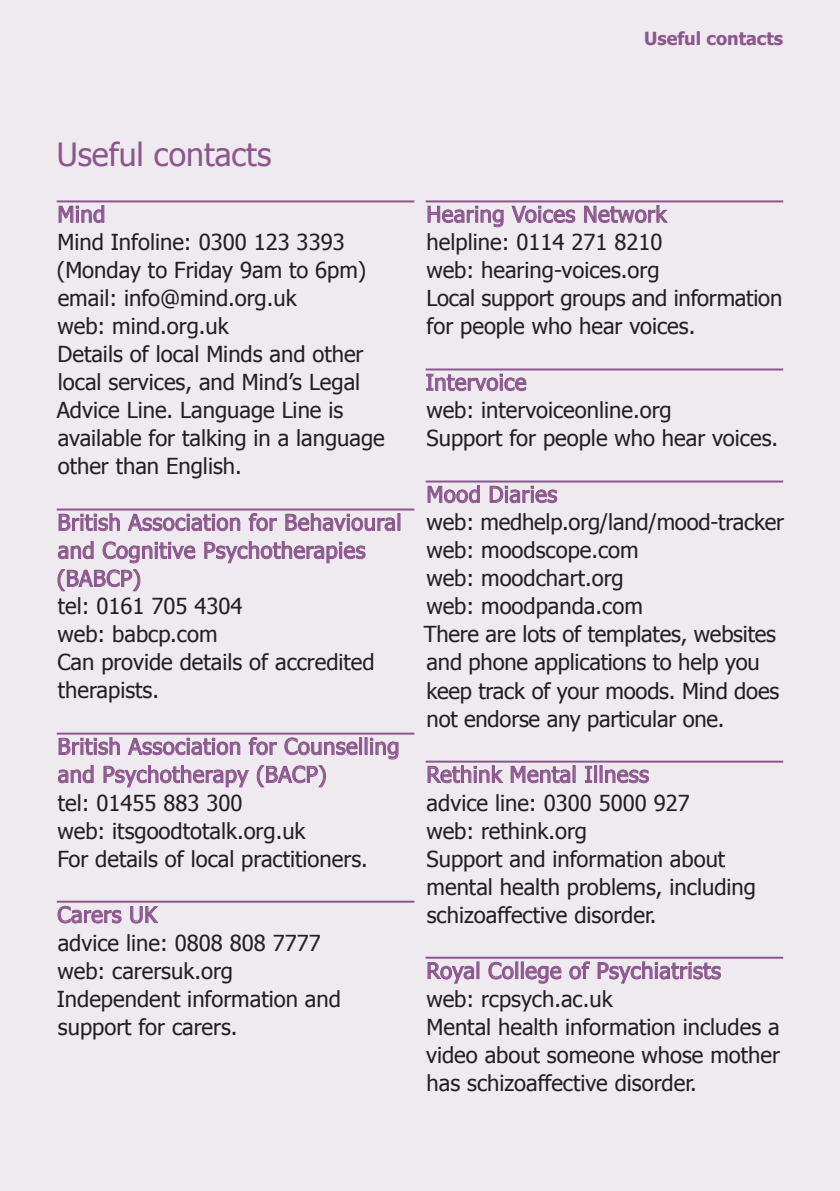
<style>
.page{position:relative;width:840px;height:1191px;background:#fff}
.page>*{position:absolute;margin:0;border:0;box-sizing:border-box;transform-origin:0 0}
.t1{font:32px "Tahoma";color:#8b578d}
.t2{font:22px/28px "Tahoma";color:#231f20}
.t3{font:22px/28px "Tahoma";letter-spacing:.02em;color:#8b578d}
.t4{font:700 18px "Tahoma";color:#8b578d}
</style>
<div class="page">
<div style="left:0;top:0;width:839px;height:1191px;background:#efe9f0"></div>
<hr style="left:57px;top:200px;width:357px;height:2px;background:#8b578d">
<hr style="left:57px;top:508px;width:357px;height:2px;background:#8b578d">
<hr style="left:57px;top:732px;width:357px;height:2px;background:#8b578d">
<hr style="left:57px;top:900px;width:357px;height:2px;background:#8b578d">
<svg style="left:59px;top:205px;width:45px;height:18px"></svg>
<svg style="left:59px;top:513px;width:61px;height:18px"></svg>
<svg style="left:127px;top:514px;width:113px;height:17px"></svg>
<svg style="left:248px;top:513px;width:29px;height:18px"></svg>
<svg style="left:285px;top:513px;width:110px;height:18px"></svg>
<svg style="left:58px;top:541px;width:36px;height:18px"></svg>
<svg style="left:102px;top:541px;width:93px;height:22px"></svg>
<svg style="left:204px;top:541px;width:161px;height:22px"></svg>
<svg style="left:57px;top:569px;width:83px;height:22px"></svg>
<svg style="left:59px;top:737px;width:61px;height:18px"></svg>
<svg style="left:127px;top:738px;width:113px;height:17px"></svg>
<svg style="left:248px;top:737px;width:29px;height:18px"></svg>
<svg style="left:284px;top:737px;width:73px;height:18px"></svg>
<div style="left:359px;top:737px;width:3px;height:18px;border:1px solid #8b578d"></div>
<div style="left:364px;top:737px;width:3px;height:18px;border:1px solid #8b578d"></div>
<svg style="left:370px;top:738px;width:28px;height:21px"></svg>
<svg style="left:58px;top:765px;width:36px;height:18px"></svg>
<svg style="left:103px;top:765px;width:146px;height:22px"></svg>
<svg style="left:256px;top:765px;width:70px;height:22px"></svg>
<svg style="left:57px;top:905px;width:65px;height:18px"></svg>
<svg style="left:130px;top:906px;width:29px;height:17px"></svg>
<hr style="left:425px;top:200px;width:357px;height:2px;background:#8b578d">
<hr style="left:425px;top:368px;width:357px;height:2px;background:#8b578d">
<hr style="left:425px;top:480px;width:357px;height:2px;background:#8b578d">
<hr style="left:425px;top:760px;width:357px;height:2px;background:#8b578d">
<hr style="left:425px;top:956px;width:357px;height:2px;background:#8b578d">
<svg style="left:427px;top:206px;width:76px;height:21px"></svg>
<svg style="left:511px;top:205px;width:64px;height:18px"></svg>
<svg style="left:584px;top:205px;width:83px;height:18px"></svg>
<svg style="left:426px;top:374px;width:100px;height:17px"></svg>
<svg style="left:427px;top:485px;width:52px;height:18px"></svg>
<svg style="left:489px;top:486px;width:68px;height:17px"></svg>
<svg style="left:427px;top:765px;width:76px;height:18px"></svg>
<svg style="left:510px;top:766px;width:60px;height:17px"></svg>
<div style="left:572px;top:765px;width:3px;height:18px;border:1px solid #8b578d"></div>
<svg style="left:585px;top:765px;width:11px;height:18px"></svg>
<div style="left:599px;top:765px;width:3px;height:18px;border:1px solid #8b578d"></div>
<svg style="left:605px;top:769px;width:44px;height:14px"></svg>
<svg style="left:427px;top:962px;width:47px;height:21px"></svg>
<svg style="left:488px;top:961px;width:25px;height:18px"></svg>
<div style="left:515px;top:961px;width:3px;height:18px;border:1px solid #8b578d"></div>
<div style="left:520px;top:961px;width:3px;height:18px;border:1px solid #8b578d"></div>
<svg style="left:525px;top:965px;width:36px;height:18px"></svg>
<svg style="left:569px;top:961px;width:21px;height:18px"></svg>
<svg style="left:597px;top:961px;width:123px;height:22px"></svg>
<p class="t4" style="left:643px;top:26px;width:140px">Useful contacts</p>
<h1 class="t1" style="left:57px;top:133px;width:216px">Useful contacts</h1>
<p class="t3" style="left:57px;top:199px;width:49px">Mind</p>
<p class="t2" style="left:57px;top:227px;width:329px">Mind Infoline: 0300 123 3393 (Monday to Friday 9am to 6pm) email: info@mind.org.uk<br>web: mind.org.uk<br>Details of local Minds and other local services, and Mind’s Legal<br>Advice Line. Language Line is available for talking in a language other than English.</p>
<p class="t3" style="left:57px;top:507px;width:346px">British Association for Behavioural and Cognitive Psychotherapies (BABCP)</p>
<p class="t2" style="left:57px;top:591px;width:319px">tel: 0161 705 4304<br>web: babcp.com<br>Can provide details of accredited therapists.</p>
<p class="t3" style="left:57px;top:731px;width:343px">British Association for Counselling and Psychotherapy (BACP)</p>
<p class="t2" style="left:57px;top:787px;width:312px">tel: 01455 883 300<br>web: itsgoodtotalk.org.uk<br>For details of local practitioners.</p>
<p class="t3" style="left:57px;top:899px;width:101px">Carers UK</p>
<p class="t2" style="left:57px;top:927px;width:285px">advice line: 0808 808 7777 web: carersuk.org<br>Independent information and support for carers.</p>
<p class="t3" style="left:426px;top:199px;width:241px">Hearing Voices Network</p>
<p class="t2" style="left:426px;top:227px;width:357px">helpline: 0114 271 8210<br>web: hearing-voices.org<br>Local support groups and information for people who hear voices.</p>
<p class="t3" style="left:425px;top:367px;width:102px">Intervoice</p>
<p class="t2" style="left:426px;top:395px;width:353px">web: intervoiceonline.org<br>Support for people who hear voices.</p>
<p class="t3" style="left:426px;top:479px;width:132px">Mood Diaries</p>
<p class="t2" style="left:423px;top:507px;width:361px">web: medhelp.org/land/mood-tracker web: moodscope.com<br>web: moodchart.org<br>web: moodpanda.com<br>There are lots of templates, websites and phone applications to help you keep track of your moods. Mind does not endorse any particular one.</p>
<p class="t3" style="left:426px;top:759px;width:224px">Rethink Mental Illness</p>
<p class="t2" style="left:426px;top:787px;width:331px">advice line: 0300 5000 927<br>web: rethink.org<br>Support and information about mental health problems, including schizoaffective disorder.</p>
<p class="t3" style="left:426px;top:955px;width:296px">Royal College of Psychiatrists</p>
<p class="t2" style="left:426px;top:983px;width:355px">web: rcpsych.ac.uk<br>Mental health information includes a video about someone whose mother has schizoaffective disorder.</p>
</div>
